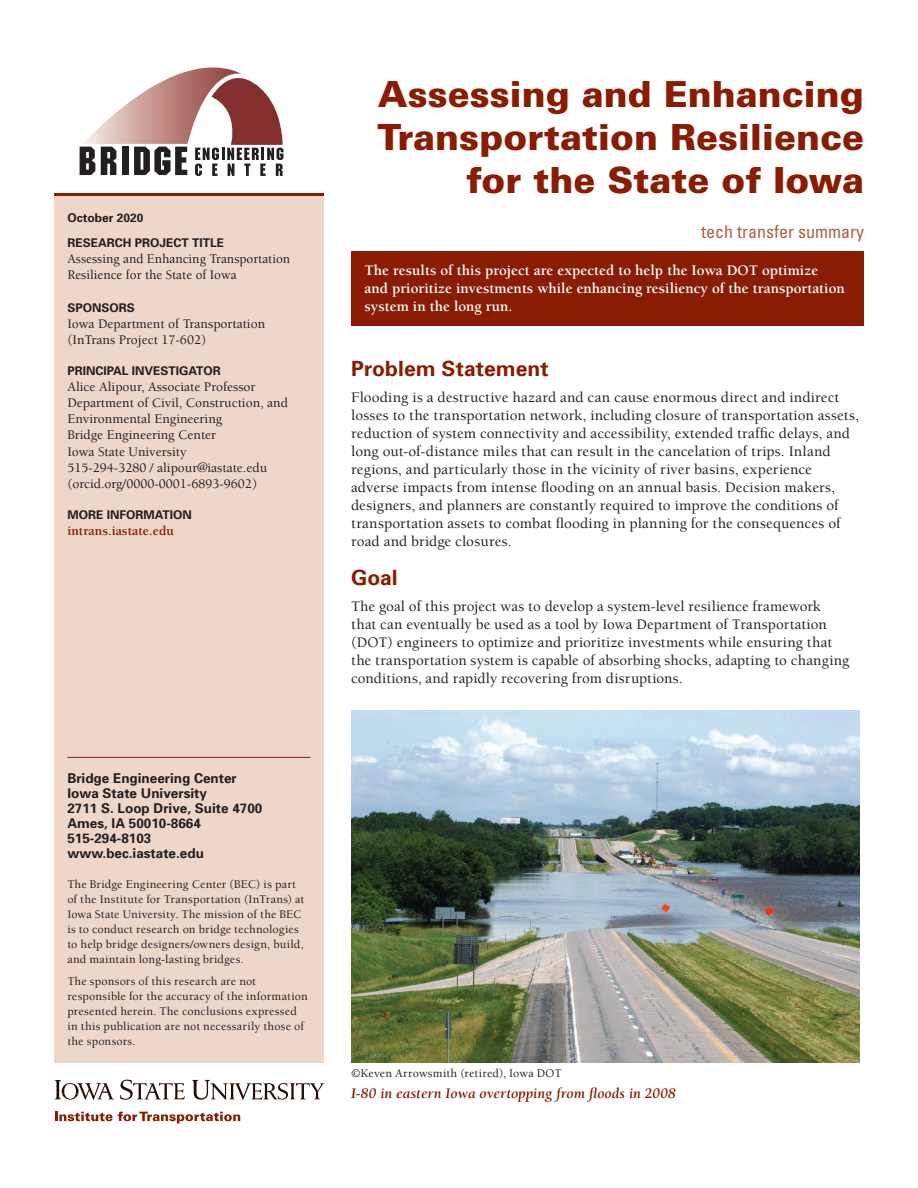
<style>
.page{position:relative;width:918px;height:1188px;background:#fff}
.page>*{position:absolute;margin:0;border:0;box-sizing:border-box;transform-origin:0 0}
.t1{font:900 36px/43.2px "Univers LT Std";color:#891c02;text-align:right}
.head_1{font:700 21px "Univers";letter-spacing:.005em;color:#891c02}
.Tech_Transfer_Summar{font:condensed 18px "Univers";color:#af5f42}
.Body_text{font:500 15px/18px "Berkeley Std";letter-spacing:.01em;color:#231f20}
.pullout_sentence{font:700 15px/18px "Berkeley Std";color:#fff}
.t2{font:italic 700 15px "Berkeley Std";color:#891c02}
.info{font:500 13.5px/16.2px "Berkeley Std";color:#231f20}
.address{font:700 13.5px "Univers";color:#231f20}
.info-2{font:700 13.5px "Berkeley Std";color:#891c02}
.BEC_Summary{font:500 12px/15px "Berkeley Std";letter-spacing:.015em;color:#231f20}
.label{font:700 12px "Univers";color:#231f20}
.Attribution{font:500 12px "Berkeley Std";letter-spacing:.015em;color:#231f20}
.date{font:700 12px "Univers";color:#231f20}
</style>
<div class="page">
<svg style="left:79px;top:67px;width:205px;height:109px"></svg>
<div style="left:351px;top:251px;width:513px;height:75px;background:#891c02"></div>
<div style="left:54px;top:195px;width:270px;height:868px;background:#eed6c9"></div>
<hr style="left:54px;top:193px;width:270px;height:3px;background:#891c02">
<hr style="left:67px;top:757px;width:243px;height:1px;background:#891c02">
<svg style="left:55px;top:1080px;width:59px;height:20px"></svg>
<svg style="left:120px;top:1080px;width:65px;height:20px"></svg>
<svg style="left:192px;top:1080px;width:132px;height:20px"></svg>
<svg style="left:55px;top:1112px;width:185px;height:12px"></svg>
<img style="left:351px;top:711px;width:509px;height:352px">
<p class="date" style="left:67px;top:210px;width:78px">October 2020</p>
<p class="label" style="left:67px;top:235px;width:158px">RESEARCH PROJECT TITLE</p>
<p class="info" style="left:67px;top:251px;width:224px">Assessing and Enhancing Transportation<br>Resilience for the State of Iowa</p>
<p class="label" style="left:67px;top:300px;width:69px">SPONSORS</p>
<p class="info" style="left:67px;top:316px;width:199px">Iowa Department of Transportation</p>
<p class="info" style="left:67px;top:332px;width:140px">(InTrans Project 17-602)</p>
<p class="label" style="left:67px;top:363px;width:155px">PRINCIPAL INVESTIGATOR</p>
<p class="info" style="left:67px;top:379px;width:190px">Alice Alipour, Associate Professor</p>
<p class="info" style="left:67px;top:395px;width:222px">Department of Civil, Construction, and<br>Environmental Engineering</p>
<p class="info" style="left:67px;top:427px;width:150px">Bridge Engineering Center</p>
<p class="info" style="left:67px;top:443px;width:121px">Iowa State University</p>
<p class="info" style="left:67px;top:460px;width:201px">515-294-3280 / alipour@iastate.edu</p>
<p class="info" style="left:67px;top:476px;width:191px">(orcid.org/0000-0001-6893-9602)</p>
<p class="label" style="left:67px;top:507px;width:126px">MORE INFORMATION</p>
<p class="info-2" style="left:67px;top:523px;width:108px">intrans.iastate.edu</p>
<p class="address" style="left:67px;top:769px;width:171px">Bridge Engineering Center</p>
<p class="address" style="left:67px;top:784px;width:141px">Iowa State University</p>
<p class="address" style="left:67px;top:799px;width:197px">2711 S. Loop Drive, Suite 4700</p>
<p class="address" style="left:67px;top:814px;width:135px">Ames, IA 50010-8664</p>
<p class="address" style="left:67px;top:829px;width:86px">515-294-8103</p>
<p class="address" style="left:67px;top:844px;width:138px">www.bec.iastate.edu</p>
<p class="BEC_Summary" style="left:67px;top:877px;width:239px">The Bridge Engineering Center (BEC) is part of the Institute for Transportation (InTrans) at Iowa State University. The mission of the BEC is to conduct research on bridge technologies to help bridge designers/owners design, build, and maintain long-lasting bridges.</p>
<p class="BEC_Summary" style="left:67px;top:974px;width:242px">The sponsors of this research are not responsible for the accuracy of the information presented herein. The conclusions expressed in this publication are not necessarily those of the sponsors.</p>
<p class="t1" style="left:377px;top:72px;width:488px">Assessing and Enhancing<br>Transportation Resilience for the State of Iowa</p>
<p class="Tech_Transfer_Summar" style="left:701px;top:220px;width:164px">tech transfer summary</p>
<p class="pullout_sentence" style="left:364px;top:262px;width:482px">The results of this project are expected to help the Iowa DOT optimize and prioritize investments while enhancing resiliency of the transportation system in the long run.</p>
<h1 class="head_1" style="left:351px;top:355px;width:199px">Problem Statement</h1>
<p class="Body_text" style="left:351px;top:388px;width:509px">Flooding is a destructive hazard and can cause enormous direct and indirect losses to the transportation network, including closure of transportation assets, reduction of system connectivity and accessibility, extended traffic delays, and long out-of-distance miles that can result in the cancelation of trips. Inland regions, and particularly those in the vicinity of river basins, experience adverse impacts from intense flooding on an annual basis. Decision makers, designers, and planners are constantly required to improve the conditions of transportation assets to combat flooding in planning for the consequences of road and bridge closures.</p>
<h1 class="head_1" style="left:351px;top:564px;width:48px">Goal</h1>
<p class="Body_text" style="left:351px;top:597px;width:500px">The goal of this project was to develop a system-level resilience framework that can eventually be used as a tool by Iowa Department of Transportation (DOT) engineers to optimize and prioritize investments while ensuring that the transportation system is capable of absorbing shocks, adapting to changing conditions, and rapidly recovering from disruptions.</p>
<p class="Attribution" style="left:351px;top:1067px;width:212px">©Keven Arrowsmith (retired), Iowa DOT</p>
<p class="t2" style="left:351px;top:1086px;width:327px">I-80 in eastern Iowa overtopping from floods in 2008</p>
</div>
